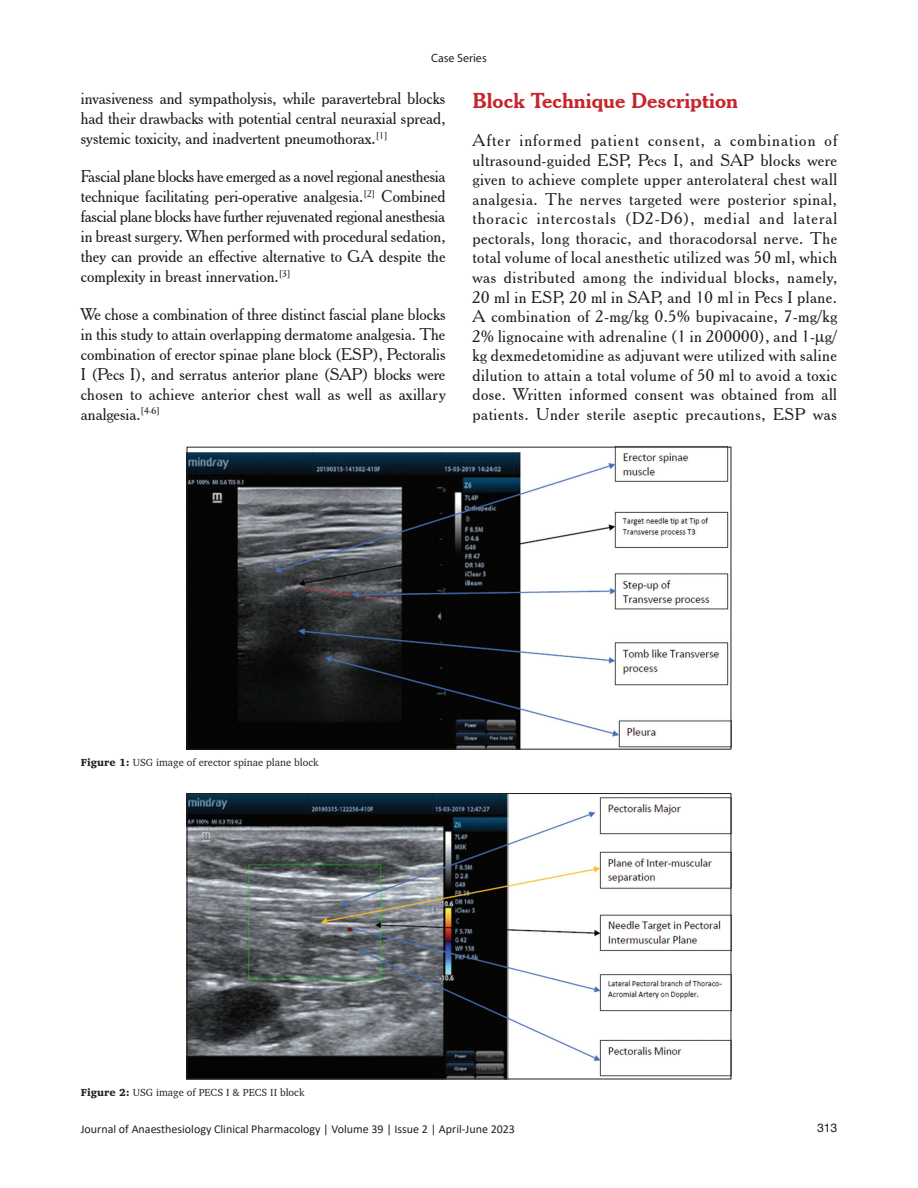
<style>
.page{position:relative;width:918px;height:1188px;background:#fff}
.page>*{position:absolute;margin:0;border:0;box-sizing:border-box;transform-origin:0 0}
.t1{font:700 21px "Cheltenham BT";color:#c8242b}
.TX{font:16.5px/19.5px "Cheltenham BT";color:#231f20;text-align:justify}
.t2{font:12px "Calibri";color:#231f20}
.t3{font:12px "Myriad";color:#231f20}
.t4{font:12px "Helvetica";color:#231f20}
.FGC{font:10.5px "Charter BT";color:#231f20}
.s1{font-weight:900}
</style>
<div class="page">
<img style="left:189px;top:449px;width:540px;height:298px">
<div style="left:187px;top:447px;width:544px;height:302px;border:1px solid #231f20"></div>
<img style="left:189px;top:795px;width:540px;height:282px">
<div style="left:187px;top:793px;width:544px;height:286px;border:1px solid #231f20"></div>
<p class="t3" style="left:431px;top:52px;width:57px">Case Series</p>
<p class="TX" style="left:81px;top:88px;width:366px;line-height:20px">invasiveness and sympatholysis, while paravertebral blocks had their drawbacks with potential central neuraxial spread, systemic toxicity, and inadvertent pneumothorax.<sup>[1]</sup></p>
<p class="TX" style="left:81px;top:166px;width:366px;line-height:20px">Fascial plane blocks have emerged as a novel regional anesthesia technique facilitating peri‑operative analgesia.<sup>[2]</sup> Combined fascial plane blocks have further rejuvenated regional anesthesia in breast surgery. When performed with procedural sedation, they can provide an effective alternative to GA despite the complexity in breast innervation.<sup>[3]</sup></p>
<p class="TX" style="left:81px;top:304px;width:366px;line-height:20px">We chose a combination of three distinct fascial plane blocks in this study to attain overlapping dermatome analgesia. The combination of erector spinae plane block (ESP), Pectoralis I (Pecs I), and serratus anterior plane (SAP) blocks were chosen to achieve anterior chest wall as well as axillary analgesia.<sup>[4‑6]</sup></p>
<h1 class="t1" style="left:472px;top:87px;width:267px">Block Technique Description</h1>
<p class="TX" style="left:472px;top:130px;width:366px">After informed patient consent, a combination of ultrasound‑guided ESP, Pecs I, and SAP blocks were given to achieve complete upper anterolateral chest wall analgesia. The nerves targeted were posterior spinal, thoracic intercostals (D2‑D6), medial and lateral pectorals, long thoracic, and thoracodorsal nerve. The total volume of local anesthetic utilized was 50 ml, which was distributed among the individual blocks, namely, 20 ml in ESP, 20 ml in SAP, and 10 ml in Pecs I plane.<br>A combination of 2‑mg/kg 0.5% bupivacaine, 7‑mg/kg 2% lignocaine with adrenaline (1 in 200000), and 1‑ g/ kg dexmedetomidine as adjuvant were utilized with saline dilution to attain a total volume of 50 ml to avoid a toxic dose. Written informed consent was obtained from all patients. Under sterile aseptic precautions, ESP was</p>
<p class="FGC" style="left:81px;top:756px;width:239px"><span class="s1">Figure 1:</span> USG image of erector spinae plane block</p>
<p class="FGC" style="left:81px;top:1086px;width:225px"><span class="s1">Figure 2:</span> USG image of PECS I &amp; PECS II block</p>
<p class="t2" style="left:81px;top:1120px;width:436px">Journal of Anaesthesiology Clinical Pharmacology | Volume 39 | Issue 2 | April‑June 2023</p>
<p class="t4" style="left:817px;top:1121px;width:22px">313</p>
</div>
